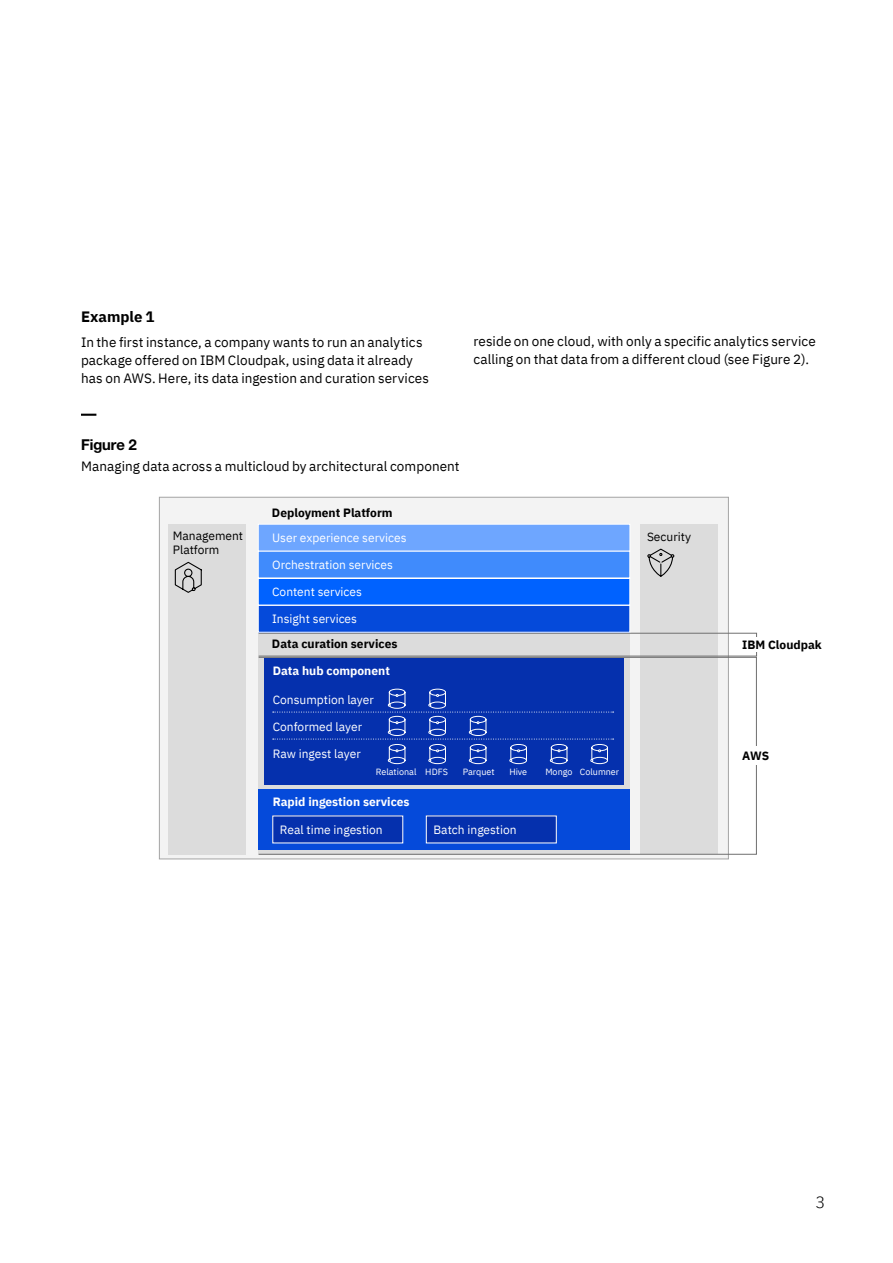
<style>
.page{position:relative;width:893px;height:1263px;background:#fff}
.page>*{position:absolute;margin:0;border:0;box-sizing:border-box;transform-origin:0 0}
.t1{font:300 16.5px "IBM Plex Sans";color:#000}
.t2{font:700 15px "IBM Plex Sans";color:#000}
.t3{font:15px "Helv Neue Boldfor IBM";color:#000}
.t4{font:13.5px "IBM Plex Sans";letter-spacing:.005em;color:#000}
.t5{font:12px "IBM Plex Sans";color:#fff}
.t6{font:700 12px "IBM Plex Sans";color:#000}
.t7{font:700 12px "IBM Plex Sans";color:#fff}
.t8{font:12px "IBM Plex Sans";color:#000}
.t9{font:9px "IBM Plex Sans";color:#fff}
</style>
<div class="page">
<div style="left:159px;top:497px;width:570px;height:362px;background:#f3f3f3;border:1px solid #a4a4a4"></div>
<svg style="left:81px;top:414px;width:15px;height:2px"></svg>
<div style="left:258px;top:632px;width:372px;height:222px;background:#dcdcdc"></div>
<div style="left:168px;top:524px;width:78px;height:330px;background:#dcdcdc"></div>
<div style="left:640px;top:525px;width:78px;height:329px;background:#dcdcdc"></div>
<div style="left:264px;top:658px;width:359px;height:127px;background:#0530ad"></div>
<div style="left:258px;top:789px;width:372px;height:61px;background:#054ada"></div>
<div style="left:273px;top:816px;width:130px;height:27px;background:#0530ad"></div>
<div style="left:426px;top:816px;width:130px;height:27px;background:#0530ad"></div>
<div style="left:258px;top:657px;width:499px;height:197px;border:1px solid #6f6f6f"></div>
<div style="left:258px;top:633px;width:499px;height:23px;border:1px solid #6f6f6f"></div>
<div style="left:258px;top:605px;width:372px;height:27px;background:#054ada"></div>
<svg style="left:273px;top:688px;width:341px;height:76px"></svg>
<div style="left:258px;top:524px;width:372px;height:27px;background:#6ea6ff"></div>
<div style="left:258px;top:524px;width:372px;height:28px;border:1px solid #fff"></div>
<svg style="left:258px;top:550px;width:372px;height:55px;background:#2e7ffd"></svg>
<div style="left:258px;top:605px;width:372px;height:28px;border:1px solid #fff"></div>
<svg style="left:174px;top:561px;width:28px;height:32px"></svg>
<svg style="left:647px;top:549px;width:28px;height:28px"></svg>
<div style="left:738px;top:747px;width:133px;height:18px;background:#fff"></div>
<div style="left:733px;top:638px;width:142px;height:14px;background:#fff"></div>
<p class="t2" style="left:81px;top:305px;width:75px">Example 1</p>
<p class="t4" style="left:81px;top:332px;width:343px">In the first instance, a company wants to run an analytics</p>
<p class="t4" style="left:473px;top:331px;width:344px">reside on one cloud, with only a specific analytics service</p>
<p class="t4" style="left:81px;top:350px;width:334px">package offered on IBM Cloudpak, using data it already</p>
<p class="t4" style="left:473px;top:349px;width:337px">calling on that data from a different cloud (see Figure 2).</p>
<p class="t4" style="left:81px;top:368px;width:350px">has on AWS. Here, its data ingestion and curation services</p>
<p class="t3" style="left:81px;top:435px;width:57px">Figure 2</p>
<p class="t4" style="left:81px;top:456px;width:380px">Managing data across a multicloud by architectural component</p>
<p class="t6" style="left:272px;top:503px;width:122px">Deployment Platform</p>
<p class="t8" style="left:173px;top:527px;width:72px">Management</p>
<p class="t5" style="left:272px;top:529px;width:136px">User experience services</p>
<p class="t5" style="left:272px;top:556px;width:122px">Orchestration services</p>
<p class="t8" style="left:173px;top:541px;width:48px">Platform</p>
<p class="t5" style="left:272px;top:583px;width:91px">Content services</p>
<p class="t5" style="left:272px;top:610px;width:86px">Insight services</p>
<p class="t6" style="left:272px;top:634px;width:127px">Data curation services</p>
<p class="t7" style="left:273px;top:661px;width:119px">Data hub component</p>
<p class="t5" style="left:273px;top:690px;width:103px">Consumption layer</p>
<p class="t5" style="left:273px;top:717px;width:91px">Conformed layer</p>
<p class="t5" style="left:273px;top:744px;width:89px">Raw ingest layer</p>
<p class="t9" style="left:376px;top:765px;width:74px">Relational HDFS</p>
<p class="t9" style="left:463px;top:765px;width:33px">Parquet</p>
<p class="t9" style="left:509px;top:765px;width:19px">Hive</p>
<p class="t9" style="left:545px;top:765px;width:75px">Mongo Columner</p>
<p class="t7" style="left:273px;top:792px;width:138px">Rapid ingestion services</p>
<p class="t5" style="left:280px;top:821px;width:104px">Real time ingestion</p>
<p class="t5" style="left:433px;top:821px;width:85px">Batch ingestion</p>
<p class="t8" style="left:647px;top:527px;width:46px">Security</p>
<p class="t6" style="left:742px;top:635px;width:81px">IBM Cloudpak</p>
<p class="t6" style="left:742px;top:747px;width:29px">AWS</p>
<p class="t1" style="left:816px;top:1189px;width:11px">3</p>
</div>
